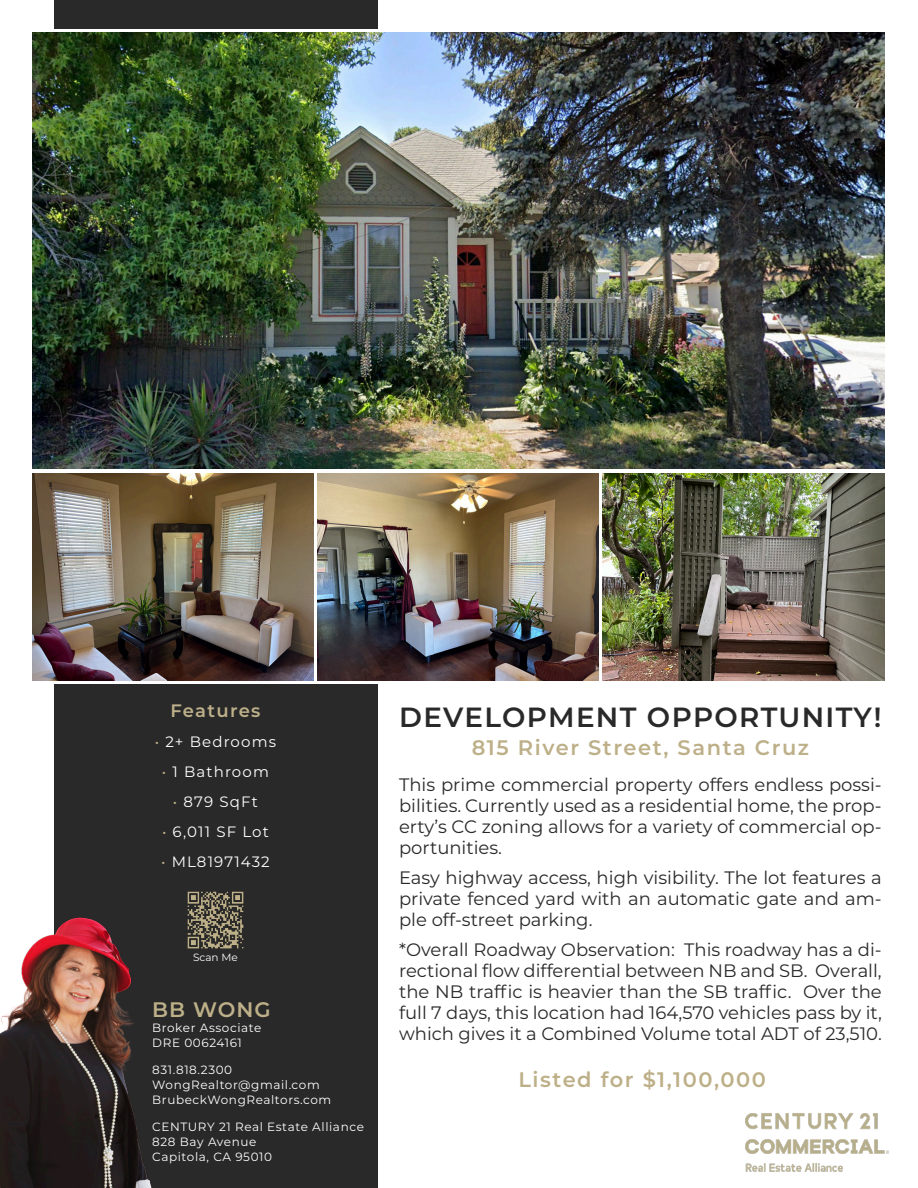
<style>
.page{position:relative;width:918px;height:1188px;background:#fff}
.page>*{position:absolute;margin:0;border:0;box-sizing:border-box;transform-origin:0 0}
.t1{font:600 27.75px "Montserrat";letter-spacing:.05em;color:#292929}
.t2{font:600 21px "Montserrat";letter-spacing:.075em;color:#bdb089}
.t3{font:18px/21px "Montserrat";color:#292929;text-align:justify}
.t4{font:600 18px "Montserrat";letter-spacing:.075em;color:#bdb089}
.t5{font:15px "Montserrat";letter-spacing:.075em;color:#fff}
.t6{font:12px "Montserrat";letter-spacing:.05em;color:#fff}
.t7{font:10.5px "Montserrat";color:#fff}
.s1{color:#bdb089}
</style>
<div class="page">
<div style="left:54px;top:0;width:324px;height:29px;background:#292929"></div>
<img style="left:32px;top:32px;width:853px;height:437px">
<img style="left:32px;top:473px;width:282px;height:207px">
<img style="left:745px;top:1113px;width:144px;height:59px">
<img style="left:318px;top:473px;width:281px;height:207px">
<img style="left:603px;top:473px;width:281px;height:207px">
<div style="left:54px;top:684px;width:324px;height:504px;background:#292929"></div>
<img style="left:0;top:917px;width:152px;height:271px">
<img style="left:187px;top:891px;width:57px;height:58px">
<p class="t4" style="left:170px;top:698px;width:92px">Features</p>
<p class="t5" style="left:155px;top:731px;width:123px"><span class="s1">•</span> 2+ Bedrooms</p>
<p class="t5" style="left:162px;top:761px;width:109px"><span class="s1">•</span> 1 Bathroom</p>
<p class="t5" style="left:173px;top:791px;width:86px"><span class="s1">•</span> 879 SqFt</p>
<p class="t5" style="left:162px;top:821px;width:108px"><span class="s1">•</span> 6,011 SF Lot</p>
<p class="t5" style="left:161px;top:851px;width:110px"><span class="s1">•</span> ML81971432</p>
<p class="t7" style="left:193px;top:950px;width:46px">Scan Me</p>
<p class="t2" style="left:152px;top:994px;width:120px">BB WONG</p>
<p class="t6" style="left:152px;top:1019px;width:111px">Broker Associate</p>
<p class="t6" style="left:152px;top:1034px;width:91px">DRE 00624161</p>
<p class="t6" style="left:152px;top:1061px;width:81px">831.818.2300</p>
<p class="t6" style="left:152px;top:1076px;width:169px">WongRealtor@gmail.com</p>
<p class="t6" style="left:152px;top:1091px;width:180px">BrubeckWongRealtors.com</p>
<p class="t6" style="left:152px;top:1118px;width:213px">CENTURY 21 Real Estate Alliance</p>
<p class="t6" style="left:152px;top:1133px;width:106px">828 Bay Avenue</p>
<p class="t6" style="left:152px;top:1148px;width:121px">Capitola, CA 95010</p>
<p class="t1" style="left:399px;top:697px;width:484px">DEVELOPMENT OPPORTUNITY!</p>
<p class="t2" style="left:472px;top:733px;width:339px">815 River Street, Santa Cruz</p>
<p class="t3" style="left:399px;top:774px;width:484px">This prime commercial property offers endless possi&shy;bilities. Currently used as a residential home, the prop&shy;erty’s CC zoning allows for a variety of commercial op&shy;portunities.</p>
<p class="t3" style="left:399px;top:867px;width:484px">Easy highway access, high visibility. The lot features a private fenced yard with an automatic gate and am&shy;ple off-street parking.</p>
<p class="t3" style="left:399px;top:939px;width:484px">*Overall Roadway Observation: This roadway has a di&shy;rectional flow differential between NB and SB. Overall, the NB traffic is heavier than the SB traffic. Over the full 7 days, this location had 164,570 vehicles pass by it, which gives it a Combined Volume total ADT of 23,510.</p>
<p class="t2" style="left:518px;top:1064px;width:249px">Listed for $1,100,000</p>
</div>
